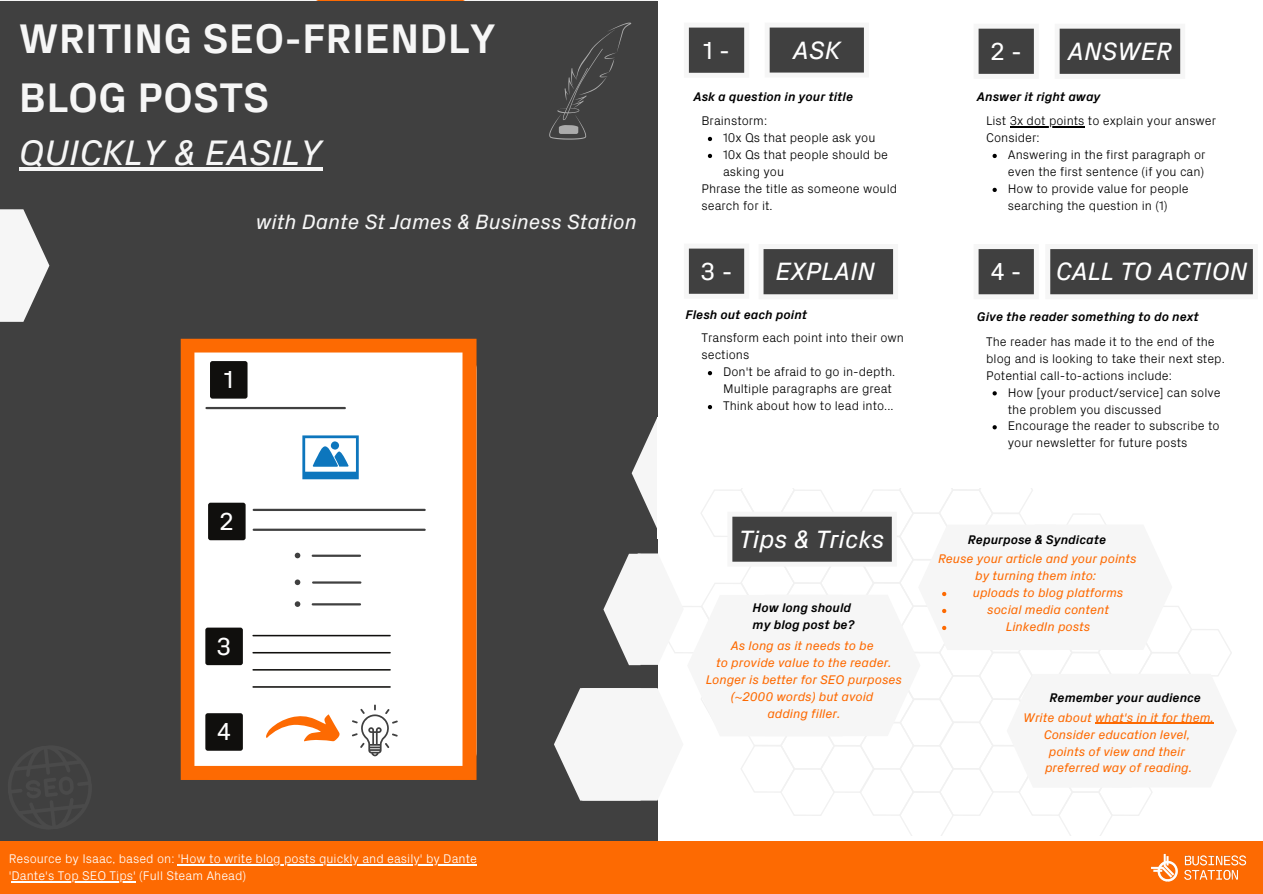
<style>
.page{position:relative;width:1263px;height:894px;background:#fff}
.page>*{position:absolute;margin:0;border:0;box-sizing:border-box;transform-origin:0 0}
.t1{font:700 42px/58.5px "Px Grotesk";color:#f6f6f6}
.t2{font:italic 36px "Px Grotesk";color:#f6f6f6}
.t3{font:italic 25.5px "Px Grotesk";color:#fff}
.t4{font:25.05px "Px Grotesk";color:#fff}
.t5{font:italic 21px "Px Grotesk";color:#f6f6f6}
.t6{font:300 12.75px/17px "Px Grotesk";color:#000}
.t7{font:italic 12.75px/17px "Px Grotesk";color:#fd6a02;text-align:center}
.t8{font:italic 700 12.75px/17.5px "Px Grotesk";color:#000}
.t9{font:300 12.75px/17px "Px Grotesk";color:#fff}
</style>
<div class="page">
<div style="left:0;top:1px;width:658px;height:850px;background:#404040"></div>
<div style="left:0;top:840px;width:1263px;height:53px;background:#fd6a02"></div>
<img style="left:1152px;top:853px;width:95px;height:29px">
<svg style="left:0;top:840px;width:96px;height:43px"></svg>
<div style="left:769px;top:27px;width:95px;height:46px;background:#404040"></div>
<div style="left:763px;top:249px;width:131px;height:46px;background:#404040"></div>
<svg style="left:181px;top:338px;width:295px;height:441px;background:#fce4d3"></svg>
<hr style="left:252px;top:634px;width:139px;height:2px;background:#100f0d">
<hr style="left:252px;top:651px;width:139px;height:2px;background:#100f0d">
<hr style="left:252px;top:669px;width:139px;height:1px;background:#100f0d">
<hr style="left:252px;top:686px;width:139px;height:1px;background:#100f0d">
<svg style="left:302px;top:435px;width:57px;height:44px;background:#86badd"></svg>
<div style="left:210px;top:361px;width:38px;height:37px;background:#100f0d;border-radius:2px"></div>
<div style="left:208px;top:502px;width:38px;height:38px;background:#100f0d;border-radius:2px"></div>
<hr style="left:206px;top:407px;width:139px;height:2px;background:#404040">
<svg style="left:295px;top:601px;width:5px;height:5px"></svg>
<hr style="left:313px;top:554px;width:47px;height:2px;background:#404040">
<hr style="left:313px;top:581px;width:47px;height:2px;background:#404040">
<hr style="left:313px;top:603px;width:47px;height:2px;background:#404040">
<hr style="left:254px;top:508px;width:171px;height:3px;background:#404040">
<hr style="left:254px;top:528px;width:171px;height:2px;background:#404040">
<div style="left:205px;top:627px;width:38px;height:38px;background:#100f0d;border-radius:2px"></div>
<div style="left:205px;top:713px;width:38px;height:37px;background:#100f0d;border-radius:2px"></div>
<svg style="left:688px;top:27px;width:57px;height:46px;background:#484848"></svg>
<div style="left:1059px;top:28px;width:122px;height:46px;background:#404040"></div>
<svg style="left:978px;top:28px;width:56px;height:46px;background:#454545"></svg>
<svg style="left:688px;top:248px;width:57px;height:46px;background:#484848"></svg>
<div style="left:1050px;top:249px;width:203px;height:46px;background:#404040"></div>
<svg style="left:978px;top:249px;width:56px;height:46px;background:#454545"></svg>
<svg style="left:0;top:209px;width:49px;height:113px"></svg>
<svg style="left:266px;top:714px;width:74px;height:27px;background:#febd90"></svg>
<svg style="left:352px;top:704px;width:46px;height:52px;background:#ddd"></svg>
<svg style="left:549px;top:23px;width:82px;height:117px"></svg>
<svg style="left:708px;top:137px;width:4px;height:4px"></svg>
<svg style="left:708px;top:154px;width:4px;height:4px"></svg>
<hr style="left:19px;top:167px;width:303px;height:3px;background:#f6f6f6">
<svg style="left:992px;top:154px;width:5px;height:4px"></svg>
<svg style="left:992px;top:188px;width:5px;height:4px"></svg>
<hr style="left:1010px;top:126px;width:74px;height:1px;background:#000">
<svg style="left:708px;top:371px;width:4px;height:4px"></svg>
<svg style="left:708px;top:405px;width:4px;height:4px"></svg>
<svg style="left:992px;top:391px;width:5px;height:4px"></svg>
<svg style="left:554px;top:418px;width:678px;height:417px"></svg>
<hr style="left:1095px;top:722px;width:119px;height:1px;background:#fd6a02">
<hr style="left:178px;top:864px;width:299px;height:1px;background:#fff">
<hr style="left:12px;top:881px;width:124px;height:1px;background:#fff">
<svg style="left:295px;top:579px;width:5px;height:6px"></svg>
<svg style="left:295px;top:552px;width:5px;height:6px"></svg>
<div style="left:657px;top:417px;width:36px;height:122px;background:#fff"></div>
<p class="t1" style="left:19px;top:10px;width:479px">WRITING SEO-FRIENDLY<br>BLOG POSTS</p>
<p class="t2" style="left:19px;top:131px;width:305px">QUICKLY &amp; EASILY</p>
<p class="t5" style="left:256px;top:209px;width:382px">with Dante St James &amp; Business Station</p>
<p class="t4" style="left:224px;top:364px;width:11px">1</p>
<p class="t4" style="left:220px;top:506px;width:16px">2</p>
<p class="t4" style="left:217px;top:631px;width:16px">3</p>
<p class="t4" style="left:217px;top:716px;width:15px">4</p>
<p class="t9" style="left:9px;top:850px;width:470px">Resource by Isaac, based on: 'How to write blog posts quickly and easily' by Dante 'Dante's Top SEO Tips' (Full Steam Ahead)</p>
<p class="t3" style="left:793px;top:35px;width:49px">ASK</p>
<p class="t4" style="left:703px;top:35px;width:28px">1 -</p>
<p class="t4" style="left:990px;top:36px;width:33px">2 -</p>
<p class="t3" style="left:1068px;top:36px;width:106px">ANSWER</p>
<p class="t8" style="left:693px;top:87px;width:161px">Ask a question in your title</p>
<p class="t6" style="left:701px;top:112px;width:67px">Brainstorm:</p>
<p class="t6" style="left:723px;top:129px;width:154px">10x Qs that people ask you</p>
<p class="t6" style="left:723px;top:146px;width:166px">10x Qs that people should be asking you</p>
<p class="t6" style="left:701px;top:180px;width:197px">Phrase the title as someone would</p>
<p class="t6" style="left:701px;top:197px;width:73px">search for it.</p>
<p class="t8" style="left:977px;top:87px;width:125px">Answer it right away</p>
<p class="t6" style="left:986px;top:112px;width:232px">List 3x dot points to explain your answer</p>
<p class="t6" style="left:986px;top:129px;width:55px">Consider:</p>
<p class="t6" style="left:1008px;top:146px;width:199px">Answering in the first paragraph or even the first sentence (if you can)</p>
<p class="t6" style="left:1008px;top:180px;width:183px">How to provide value for people searching the question in (1)</p>
<p class="t4" style="left:701px;top:256px;width:33px">3 -</p>
<p class="t3" style="left:776px;top:256px;width:101px">EXPLAIN</p>
<p class="t4" style="left:991px;top:256px;width:32px">4 -</p>
<p class="t3" style="left:1056px;top:255px;width:193px">CALL TO ACTION</p>
<p class="t8" style="left:686px;top:306px;width:123px">Flesh out each point</p>
<p class="t6" style="left:701px;top:329px;width:204px">Transform each point into their own sections</p>
<p class="t6" style="left:723px;top:363px;width:174px">Don't be afraid to go in-depth.<br>Multiple paragraphs are great</p>
<p class="t6" style="left:723px;top:397px;width:172px">Think about how to lead into...</p>
<p class="t3" style="left:739px;top:523px;width:147px">Tips &amp; Tricks</p>
<p class="t8" style="left:753px;top:598px;width:103px">How long should my blog post be?</p>
<p class="t7" style="left:731px;top:637px;width:145px">As long as it needs to be</p>
<p class="t7" style="left:706px;top:654px;width:198px">to provide value to the reader.<br>Longer is better for SEO purposes (~2000 words) but avoid</p>
<p class="t7" style="left:767px;top:705px;width:74px">adding filler.</p>
<p class="t8" style="left:977px;top:308px;width:223px">Give the reader something to do next</p>
<p class="t6" style="left:986px;top:332px;width:240px">The reader has made it to the end of the blog and is looking to take their next step.</p>
<p class="t6" style="left:986px;top:366px;width:187px">Potential call-to-actions include:</p>
<p class="t6" style="left:1008px;top:383px;width:214px">How [your product/service] can solve the problem you discussed</p>
<p class="t6" style="left:1008px;top:417px;width:213px">Encourage the reader to subscribe to your newsletter for future posts</p>
<p class="t8" style="left:968px;top:530px;width:140px">Repurpose &amp; Syndicate</p>
<p class="t7" style="left:938px;top:550px;width:200px">Reuse your article and your points by turning them into:</p>
<p class="t7" style="left:973px;top:584px;width:152px">uploads to blog platforms</p>
<p class="t7" style="left:987px;top:601px;width:123px">social media content</p>
<p class="t7" style="left:1006px;top:618px;width:86px">LinkedIn posts</p>
<p class="t8" style="left:1049px;top:689px;width:153px">Remember your audience</p>
<p class="t7" style="left:1023px;top:708px;width:192px">Write about what's in it for them.</p>
<p class="t7" style="left:1044px;top:725px;width:148px">Consider education level,</p>
<p class="t7" style="left:1049px;top:742px;width:138px">points of view and their</p>
<p class="t7" style="left:1045px;top:759px;width:149px">preferred way of reading.</p>
</div>
